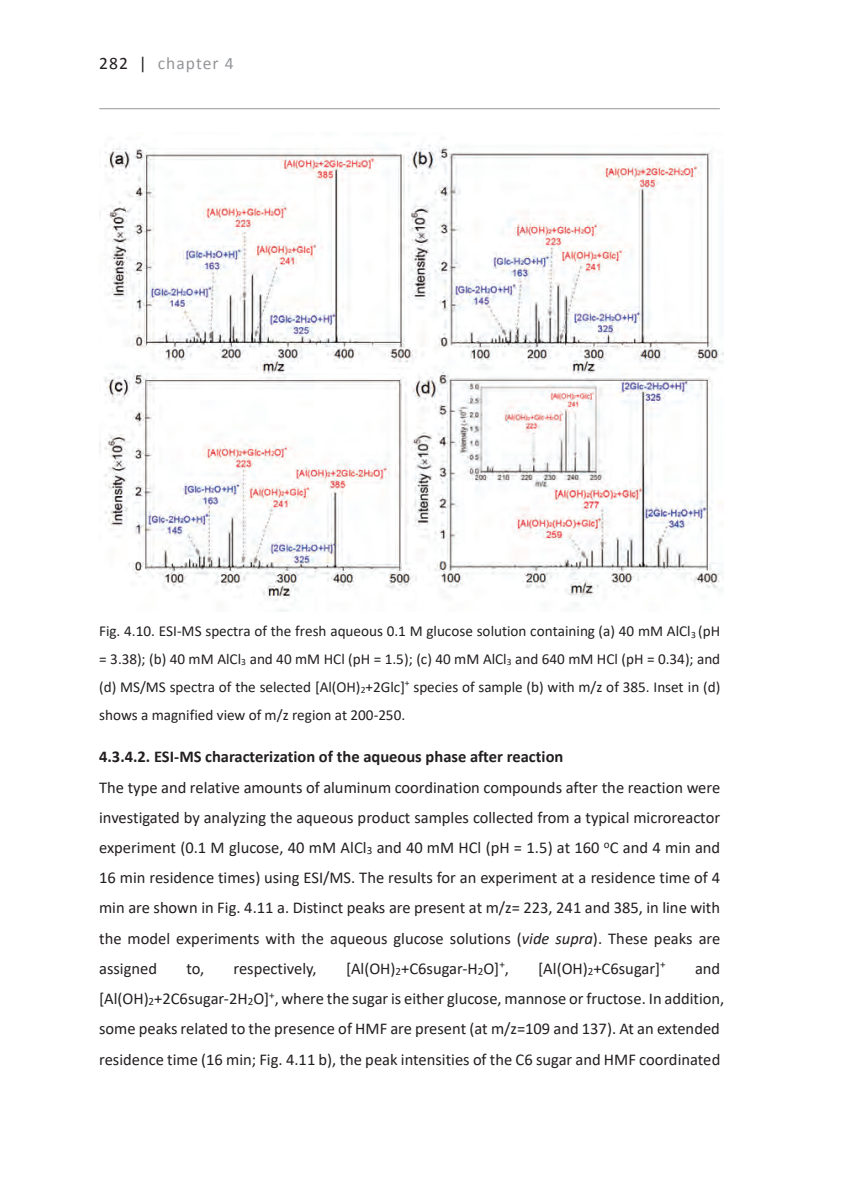
<style>
.page{position:relative;width:844px;height:1191px;background:#fff}
.page>*{position:absolute;margin:0;border:0;box-sizing:border-box;transform-origin:0 0}
.t1{font:17.5px "Calibri";letter-spacing:.06em;color:#939598}
.t2{font:16.45px/30.3px "Calibri";color:#231f20;text-align:justify}
.t3{font:700 16.45px "Calibri";color:#231f20}
.t4{font:15.22px/27.7px "Calibri";color:#231f20;text-align:justify}
.s1{color:#231f20}
.s2{font-style:italic}
</style>
<div class="page">
<img style="left:99px;top:145px;width:624px;height:467px">
<hr style="left:99px;top:108px;width:620px;height:1px;background:#939598">
<p class="t1" style="left:99px;top:52px;width:136px"><span class="s1">282 |</span> chapter 4</p>
<p class="t4" style="left:99px;top:617px;width:622px">Fig. 4.10. ESI-MS spectra of the fresh aqueous 0.1 M glucose solution containing (a) 40 mM AlCl<sub>3</sub> (pH = 3.38); (b) 40 mM AlCl<sub>3</sub> and 40 mM HCl (pH = 1.5); (c) 40 mM AlCl<sub>3</sub> and 640 mM HCl (pH = 0.34); and (d) MS/MS spectra of the selected [Al(OH)<sub>2</sub>+2Glc]<sup>+</sup> species of sample (b) with m/z of 385. Inset in (d) shows a magnified view of m/z region at 200-250.</p>
<p class="t3" style="left:99px;top:745px;width:465px">4.3.4.2. ESI-MS characterization of the aqueous phase after reaction</p>
<p class="t2" style="left:99px;top:771px;width:622px">The type and relative amounts of aluminum coordination compounds after the reaction were investigated by analyzing the aqueous product samples collected from a typical microreactor experiment (0.1 M glucose, 40 mM AlCl<sub>3</sub> and 40 mM HCl (pH = 1.5) at 160 <sup>o</sup>C and 4 min and 16 min residence times) using ESI/MS. The results for an experiment at a residence time of 4 min are shown in Fig. 4.11 a. Distinct peaks are present at m/z= 223, 241 and 385, in line with the model experiments with the aqueous glucose solutions (<span class="s2">vide supra</span>). These peaks are assigned</p>
<p class="t2" style="left:186px;top:953px;width:19px">to,</p>
<p class="t2" style="left:233px;top:953px;width:84px">respectively,</p>
<p class="t2" style="left:346px;top:953px;width:164px">[Al(OH)<sub>2</sub>+C6sugar-H<sub>2</sub>O]<sup>+</sup>,</p>
<p class="t2" style="left:538px;top:953px;width:129px">[Al(OH)<sub>2</sub>+C6sugar]<sup>+</sup></p>
<p class="t2" style="left:99px;top:953px;width:626px;text-align:left;text-indent:596px">and [Al(OH)<sub>2</sub>+2C6sugar-2H<sub>2</sub>O]<sup>+</sup>, where the sugar is either glucose, mannose or fructose. In addition, some peaks related to the presence of HMF are present (at m/z=109 and 137). At an extended residence time (16 min; Fig. 4.11 b), the peak intensities of the C6 sugar and HMF coordinated</p>
</div>
